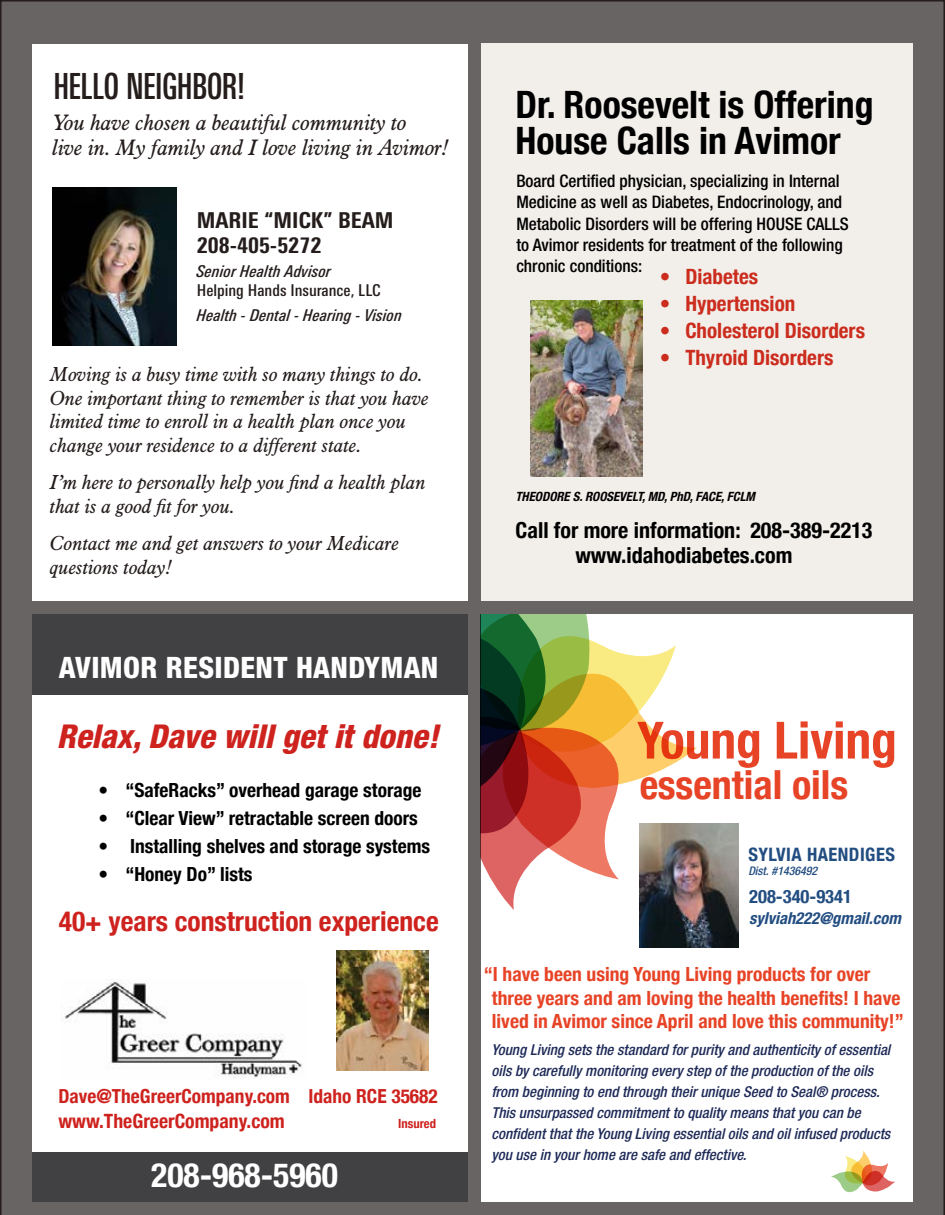
<style>
.page{position:relative;width:945px;height:1215px;background:#676463}
.page>*{position:absolute;margin:0;border:0;box-sizing:border-box;transform-origin:0 0}
.t1{font:700 condensed 51.45px "Helvetica Neue";color:#e74326}
.t2{font:700 condensed 40.05px "Helvetica Neue";color:#e74326}
.t3{font:700 condensed 37.8px/35.5px "Helvetica Neue";color:#000}
.t4{font:500 36px "Linotype Univers Comp";color:#241d1c}
.t5{font:700 condensed 33.75px "Helvetica Neue";color:#fff}
.t6{font:italic 800 condensed 32.85px "Helvetica Neue";color:#ce221e}
.t7{font:800 condensed 29.55px "Helvetica Neue";letter-spacing:.01em;color:#fff}
.t8{font:700 condensed 27.6px "Helvetica Neue";color:#ce221e}
.t9{font:700 condensed 22.05px/24.9px "Helvetica Neue";color:#000}
.t10{font:800 condensed 21.9px/24.8px "Linotype Univers";color:#241d1c}
.t11{font:italic 21.75px/25.5px "Aldine 721 BT";color:#241d1c}
.t12{font:700 condensed 21px "Helvetica Neue";color:#cb2c1d}
.t13{font:italic 19.8px/23.7px "Aldine 721 BT";color:#241d1c}
.t14{font:700 condensed 19.65px "Helvetica Neue";color:#ce221e}
.t15{font:700 condensed 19.5px/23.4px "Helvetica Neue";color:#e74326}
.t16{font:700 condensed 19.5px "Helvetica Neue";color:#000}
.t17{font:700 condensed 19.35px "Helvetica Neue";color:#ce221e}
.t18{font:700 condensed 18.6px "Helvetica Neue";color:#224d81}
.t19{font:700 condensed 18.45px "Helvetica Neue";letter-spacing:.025em;color:#224d81}
.t20{font:500 condensed 17.25px/21.3px "Helvetica Neue";color:#000}
.t21{font:italic 700 condensed 16.5px "Helvetica Neue";color:#224d81}
.t22{font:italic 500 condensed 16.35px "Linotype Univers";color:#241d1c}
.t23{font:500 condensed 16.35px "Linotype Univers";color:#241d1c}
.t24{font:italic 500 condensed 15px/21px "Helvetica Neue";color:#1e2a58}
.t25{font:italic 700 condensed 12.75px "Helvetica Neue";color:#000}
.t26{font:700 condensed 12.6px "Helvetica Neue";color:#ce221e}
.t27{font:italic 500 condensed 11.85px "Helvetica Neue";color:#224d81}
</style>
<div class="page">
<div style="left:32px;top:44px;width:435px;height:556px;background:#fff"></div>
<div style="left:481px;top:43px;width:432px;height:558px;background:#f2eee9"></div>
<img style="left:531px;top:301px;width:112px;height:176px">
<div style="left:481px;top:614px;width:432px;height:588px;background:#fff"></div>
<svg style="left:481px;top:614px;width:216px;height:296px"></svg>
<svg style="left:831px;top:1151px;width:64px;height:41px"></svg>
<img style="left:639px;top:823px;width:100px;height:125px">
<img style="left:52px;top:188px;width:125px;height:157px">
<div style="left:32px;top:614px;width:435px;height:588px;background:#fff"></div>
<div style="left:32px;top:614px;width:435px;height:81px;background:#414042"></div>
<div style="left:32px;top:1152px;width:435px;height:50px;background:#414042"></div>
<img style="left:64px;top:979px;width:238px;height:100px">
<img style="left:337px;top:950px;width:92px;height:120px">
<h3 class="t4" style="left:54px;top:66px;width:193px">HELLO NEIGHBOR!</h3>
<h3 class="t11" style="left:52px;top:109px;width:398px">You have chosen a beautiful community to<br>live in. My family and I love living in Avimor!</h3>
<h3 class="t10" style="left:197px;top:208px;width:198px">MARIE “MICK” BEAM<br>208-405-5272</h3>
<p class="t22" style="left:197px;top:261px;width:136px">Senior Health Advisor</p>
<p class="t23" style="left:197px;top:281px;width:185px">Helping Hands Insurance, LLC</p>
<p class="t22" style="left:197px;top:305px;width:207px">Health - Dental - Hearing - Vision</p>
<h3 class="t13" style="left:50px;top:362px;width:380px">Moving is a busy time with so many things to do.<br>One important thing to remember is that you have limited time to enroll in a health plan once you change your residence to a different state.</h3>
<h3 class="t13" style="left:50px;top:470px;width:377px">I’m here to personally help you find a health plan that is a good fit for you.</h3>
<h3 class="t13" style="left:50px;top:531px;width:351px">Contact me and get answers to your Medicare questions today!</h3>
<h3 class="t7" style="left:59px;top:649px;width:381px">AVIMOR RESIDENT HANDYMAN</h3>
<h3 class="t6" style="left:57px;top:716px;width:383px">Relax, Dave will get it done!</h3>
<h3 class="t16" style="left:98px;top:774px;width:325px">• “SafeRacks” overhead garage storage</h3>
<h3 class="t16" style="left:98px;top:802px;width:321px">• “Clear View” retractable screen doors</h3>
<h3 class="t16" style="left:98px;top:830px;width:333px">• Installing shelves and storage systems</h3>
<h3 class="t16" style="left:98px;top:858px;width:155px">• “Honey Do” lists</h3>
<h3 class="t8" style="left:59px;top:899px;width:381px">40+ years construction experience</h3>
<p class="t17" style="left:58px;top:1080px;width:381px">Dave@TheGreerCompany.com Idaho RCE 35682</p>
<h3 class="t14" style="left:58px;top:1104px;width:228px">www.TheGreerCompany.com</h3>
<p class="t26" style="left:398px;top:1113px;width:39px">Insured</p>
<h3 class="t5" style="left:151px;top:1147px;width:188px">208-968-5960</h3>
<h3 class="t3" style="left:516px;top:84px;width:360px">Dr. Roosevelt is Offering<br>House Calls in Avimor</h3>
<p class="t20" style="left:516px;top:170px;width:334px">Board Certified physician, specializing in Internal Medicine as well as Diabetes, Endocrinology, and Metabolic Disorders will be offering HOUSE CALLS to Avimor residents for treatment of the following chronic conditions:</p>
<h3 class="t12" style="left:660px;top:259px;width:100px">• Diabetes</h3>
<h3 class="t12" style="left:660px;top:286px;width:137px">• Hypertension</h3>
<h3 class="t12" style="left:660px;top:313px;width:207px">• Cholesterol Disorders</h3>
<h3 class="t12" style="left:660px;top:340px;width:175px">• Thyroid Disorders</h3>
<p class="t25" style="left:515px;top:488px;width:241px">THEODORE S. ROOSEVELT, MD, PhD, FACE, FCLM</p>
<h3 class="t9" style="left:575px;top:517px;width:299px;text-indent:-60px">Call for more information: 208-389-2213 www.idahodiabetes.com</h3>
<h1 class="t1" style="left:637px;top:698px;width:261px">Young Living</h1>
<h2 class="t2" style="left:639px;top:752px;width:211px">essential oils</h2>
<p class="t19" style="left:748px;top:839px;width:148px">SYLVIA HAENDIGES</p>
<p class="t27" style="left:748px;top:864px;width:70px">Dist. #1436492</p>
<p class="t18" style="left:749px;top:881px;width:104px">208-340-9341</p>
<p class="t21" style="left:749px;top:908px;width:153px">sylviah222@gmail.com</p>
<h3 class="t15" style="left:492px;top:961px;width:413px;text-indent:-8px">“I have been using Young Living products for over three years and am loving the health benefits! I have lived in Avimor since April and love this community!”</h3>
<p class="t24" style="left:491px;top:1039px;width:400px">Young Living sets the standard for purity and authenticity of essential oils by carefully monitoring every step of the production of the oils from beginning to end through their unique Seed to Seal® process.<br>This unsurpassed commitment to quality means that you can be confident that the Young Living essential oils and oil infused products you use in your home are safe and effective.</p>
</div>
